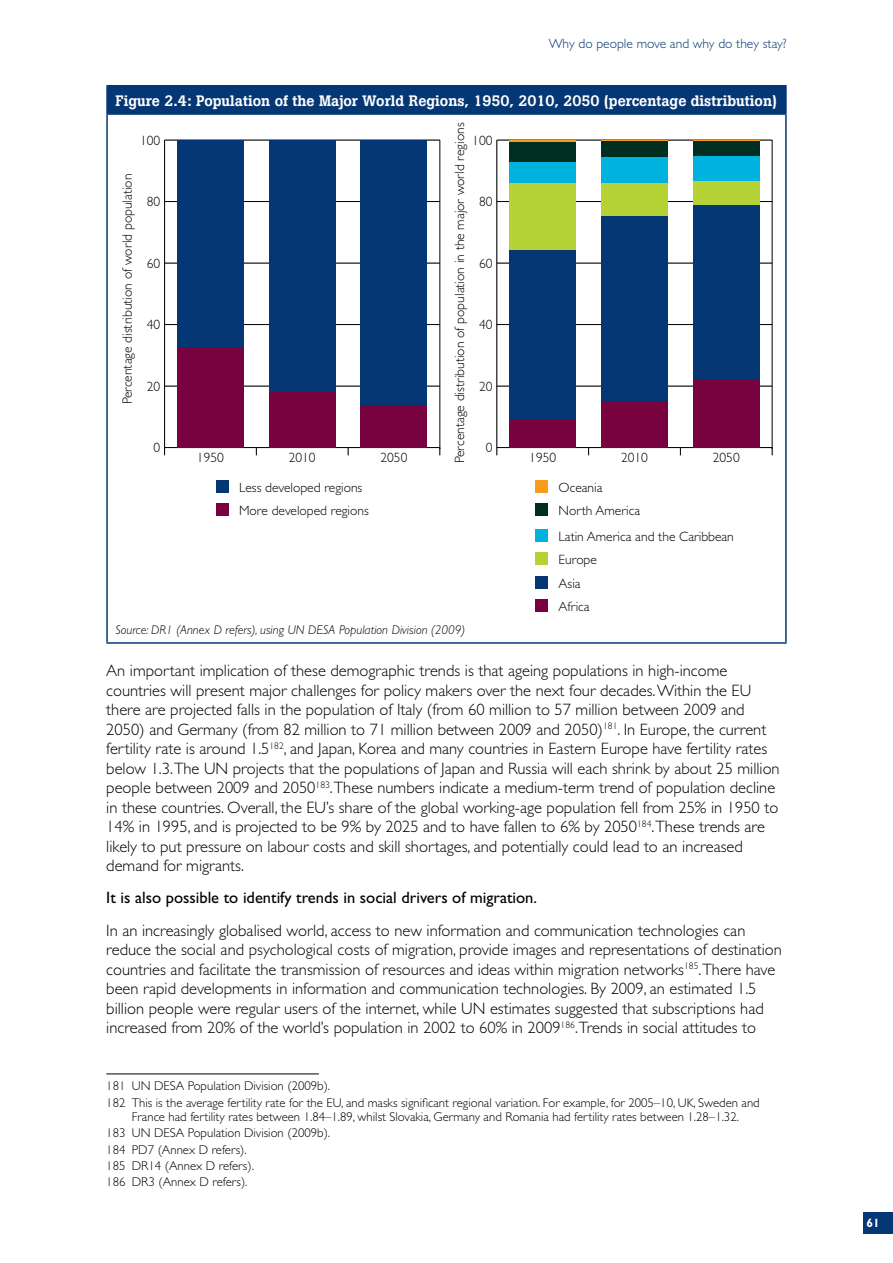
<style>
.page{position:relative;width:893px;height:1263px;background:#fff}
.page>*{position:absolute;margin:0;border:0;box-sizing:border-box;transform-origin:0 0}
.t1{font:300 16.5px/19.5px "Gill Sans";color:#000}
.t2{font:500 15px "Boton";color:#fff}
.t3{font:300 13.5px/23px "Gill Sans";color:#000}
.t4{font:300 13.5px "Gill Sans";color:#053775}
.t5{font:300 12.75px/16.4px "Gill Sans";color:#000}
.t6{font:italic 300 12.75px "Gill Sans";color:#000}
.t7{font:700 12px "Gill Sans";color:#fff}
.s1{font-weight:400}
</style>
<div class="page">
<div style="left:863px;top:1212px;width:30px;height:21px;background:#053775"></div>
<div style="left:107px;top:86px;width:679px;height:28px;background:#053775"></div>
<hr style="left:106px;top:115px;width:2px;height:527px;background:#053775">
<hr style="left:785px;top:115px;width:2px;height:527px;background:#053775">
<hr style="left:106px;top:642px;width:681px;height:2px;background:#053775">
<hr style="left:106px;top:85px;width:681px;height:2px;background:#053775">
<hr style="left:106px;top:87px;width:2px;height:26px;background:#053775">
<hr style="left:785px;top:87px;width:2px;height:26px;background:#053775">
<hr style="left:106px;top:113px;width:681px;height:2px;background:#053775">
<hr style="left:164px;top:140px;width:1px;height:308px;background:#000">
<hr style="left:165px;top:447px;width:275px;height:1px;background:#000">
<hr style="left:165px;top:386px;width:275px;height:1px;background:#000">
<hr style="left:165px;top:324px;width:275px;height:1px;background:#000">
<hr style="left:165px;top:263px;width:275px;height:1px;background:#000">
<hr style="left:165px;top:201px;width:275px;height:1px;background:#000">
<hr style="left:165px;top:140px;width:275px;height:1px;background:#000">
<div style="left:177px;top:140px;width:66px;height:209px;background:#053775"></div>
<div style="left:269px;top:140px;width:66px;height:252px;background:#053775"></div>
<div style="left:361px;top:140px;width:66px;height:265px;background:#053775"></div>
<div style="left:177px;top:349px;width:66px;height:99px;background:#77023f"></div>
<div style="left:269px;top:392px;width:66px;height:56px;background:#77023f"></div>
<div style="left:361px;top:405px;width:66px;height:43px;background:#77023f"></div>
<hr style="left:439px;top:140px;width:1px;height:309px;background:#000">
<div style="left:216px;top:480px;width:12px;height:12px;background:#053775"></div>
<div style="left:216px;top:504px;width:12px;height:12px;background:#77023f"></div>
<hr style="left:496px;top:140px;width:1px;height:308px;background:#000">
<hr style="left:497px;top:447px;width:275px;height:1px;background:#000">
<hr style="left:497px;top:386px;width:275px;height:1px;background:#000">
<hr style="left:497px;top:324px;width:275px;height:1px;background:#000">
<hr style="left:497px;top:263px;width:275px;height:1px;background:#000">
<hr style="left:497px;top:201px;width:275px;height:1px;background:#000">
<hr style="left:497px;top:140px;width:275px;height:1px;background:#000">
<hr style="left:510px;top:140px;width:66px;height:2px;background:#f99b1c">
<hr style="left:601px;top:140px;width:66px;height:2px;background:#f99b1c">
<hr style="left:693px;top:140px;width:66px;height:2px;background:#f99b1c">
<div style="left:510px;top:142px;width:66px;height:20px;background:#002e21"></div>
<div style="left:601px;top:142px;width:66px;height:15px;background:#002e21"></div>
<div style="left:693px;top:142px;width:66px;height:15px;background:#002e21"></div>
<div style="left:510px;top:162px;width:66px;height:21px;background:#00b3df"></div>
<div style="left:601px;top:157px;width:66px;height:26px;background:#00b3df"></div>
<div style="left:693px;top:157px;width:66px;height:24px;background:#00b3df"></div>
<div style="left:510px;top:183px;width:66px;height:66px;background:#b5d334"></div>
<div style="left:601px;top:183px;width:66px;height:33px;background:#b5d334"></div>
<div style="left:693px;top:181px;width:66px;height:24px;background:#b5d334"></div>
<div style="left:510px;top:249px;width:66px;height:171px;background:#053775"></div>
<div style="left:601px;top:216px;width:66px;height:185px;background:#053775"></div>
<div style="left:693px;top:205px;width:66px;height:175px;background:#053775"></div>
<div style="left:510px;top:420px;width:66px;height:28px;background:#77023f"></div>
<div style="left:601px;top:401px;width:66px;height:47px;background:#77023f"></div>
<div style="left:693px;top:380px;width:66px;height:68px;background:#77023f"></div>
<hr style="left:772px;top:140px;width:1px;height:309px;background:#000">
<div style="left:536px;top:480px;width:12px;height:12px;background:#f99b1c"></div>
<div style="left:536px;top:504px;width:12px;height:12px;background:#002e21"></div>
<div style="left:536px;top:529px;width:12px;height:12px;background:#00b3df"></div>
<div style="left:536px;top:552px;width:12px;height:12px;background:#b5d334"></div>
<div style="left:536px;top:576px;width:12px;height:12px;background:#053775"></div>
<div style="left:536px;top:600px;width:12px;height:12px;background:#77023f"></div>
<hr style="left:106px;top:1074px;width:213px;height:1px;background:#000">
<p class="t4" style="left:549px;top:36px;width:239px">Why do people move and why do they stay?</p>
<p class="t2" style="left:116px;top:92px;width:663px">Figure 2.4: Population of the Major World Regions, 1950, 2010, 2050 (percentage distribution)</p>
<p class="t3" style="left:140px;top:129px;width:22px">100</p>
<p class="t3" style="left:116px;top:404px;width:232px;rotate:-90deg">Percentage distribution of world population</p>
<p class="t3" style="left:147px;top:190px;width:15px">80</p>
<p class="t3" style="left:147px;top:252px;width:15px">60</p>
<p class="t3" style="left:147px;top:314px;width:15px">40</p>
<p class="t3" style="left:147px;top:375px;width:15px">20</p>
<p class="t3" style="left:154px;top:437px;width:8px">0</p>
<p class="t3" style="left:197px;top:446px;width:28px">1950</p>
<p class="t3" style="left:289px;top:446px;width:28px">2010</p>
<p class="t3" style="left:380px;top:446px;width:29px">2050</p>
<p class="t3" style="left:239px;top:476px;width:131px">Less developed regions<br>More developed regions</p>
<p class="t3" style="left:448px;top:463px;width:342px;rotate:-90deg">Percentage distribution of population in the major world regions</p>
<p class="t3" style="left:472px;top:129px;width:22px">100</p>
<p class="t3" style="left:479px;top:190px;width:15px">80</p>
<p class="t3" style="left:479px;top:252px;width:15px">60</p>
<p class="t3" style="left:479px;top:314px;width:15px">40</p>
<p class="t3" style="left:479px;top:375px;width:15px">20</p>
<p class="t3" style="left:486px;top:437px;width:8px">0</p>
<p class="t3" style="left:529px;top:446px;width:28px">1950</p>
<p class="t3" style="left:621px;top:446px;width:28px">2010</p>
<p class="t3" style="left:713px;top:446px;width:28px">2050</p>
<p class="t3" style="left:559px;top:476px;width:83px">Oceania<br>North America</p>
<p class="t3" style="left:559px;top:525px;width:177px">Latin America and the Caribbean<br>Europe</p>
<p class="t3" style="left:559px;top:572px;width:33px">Asia<br>Africa</p>
<p class="t6" style="left:116px;top:623px;width:351px">Source: DR1 (Annex D refers), using UN DESA Population Division (2009)</p>
<p class="t1" style="left:106px;top:661px;width:675px">An important implication of these demographic trends is that ageing populations in high-income countries will present major challenges for policy makers over the next four decades. Within the EU there are projected falls in the population of Italy (from 60 million to 57 million between 2009 and 2050) and Germany (from 82 million to 71 million between 2009 and 2050)<sup>181</sup>. In Europe, the current fertility rate is around 1.5<sup>182</sup>, and Japan, Korea and many countries in Eastern Europe have fertility rates below 1.3.The UN projects that the populations of Japan and Russia will each shrink by about 25 million people between 2009 and 2050<sup>183</sup>.These numbers indicate a medium-term trend of population decline in these countries. Overall, the EU’s share of the global working-age population fell from 25% in 1950 to 14% in 1995, and is projected to be 9% by 2025 and to have fallen to 6% by 2050<sup>184</sup>.These trends are likely to put pressure on labour costs and skill shortages, and potentially could lead to an increased demand for migrants.</p>
<p class="t1" style="left:106px;top:882px;width:641px;line-height:32.2px"><span class="s1">It is also possible to identify trends in social drivers of migration.<br></span>In an increasingly globalised world, access to new information and communication technologies can</p>
<p class="t1" style="left:106px;top:940px;width:677px">reduce the social and psychological costs of migration, provide images and representations of destination countries and facilitate the transmission of resources and ideas within migration networks<sup>185</sup>.There have been rapid developments in information and communication technologies. By 2009, an estimated 1.5 billion people were regular users of the internet, while UN estimates suggested that subscriptions had increased from 20% of the world’s population in 2002 to 60% in 2009<sup>186</sup>.Trends in social attitudes to</p>
<h3 class="t5" style="left:106px;top:1078px;width:655px">181 UN DESA Population Division (2009b).<br>182 This is the average fertility rate for the EU, and masks significant regional variation. For example, for 2005–10, UK, Sweden and</h3>
<h3 class="t5" style="left:106px;top:1108px;width:634px;text-indent:26px">France had fertility rates between 1.84–1.89, whilst Slovakia, Germany and Romania had fertility rates between 1.28–1.32.<br>183 UN DESA Population Division (2009b).<br>184 PD7 (Annex D refers).<br>185 DR14 (Annex D refers).<br>186 DR3 (Annex D refers).</h3>
<p class="t7" style="left:867px;top:1216px;width:15px">61</p>
</div>
